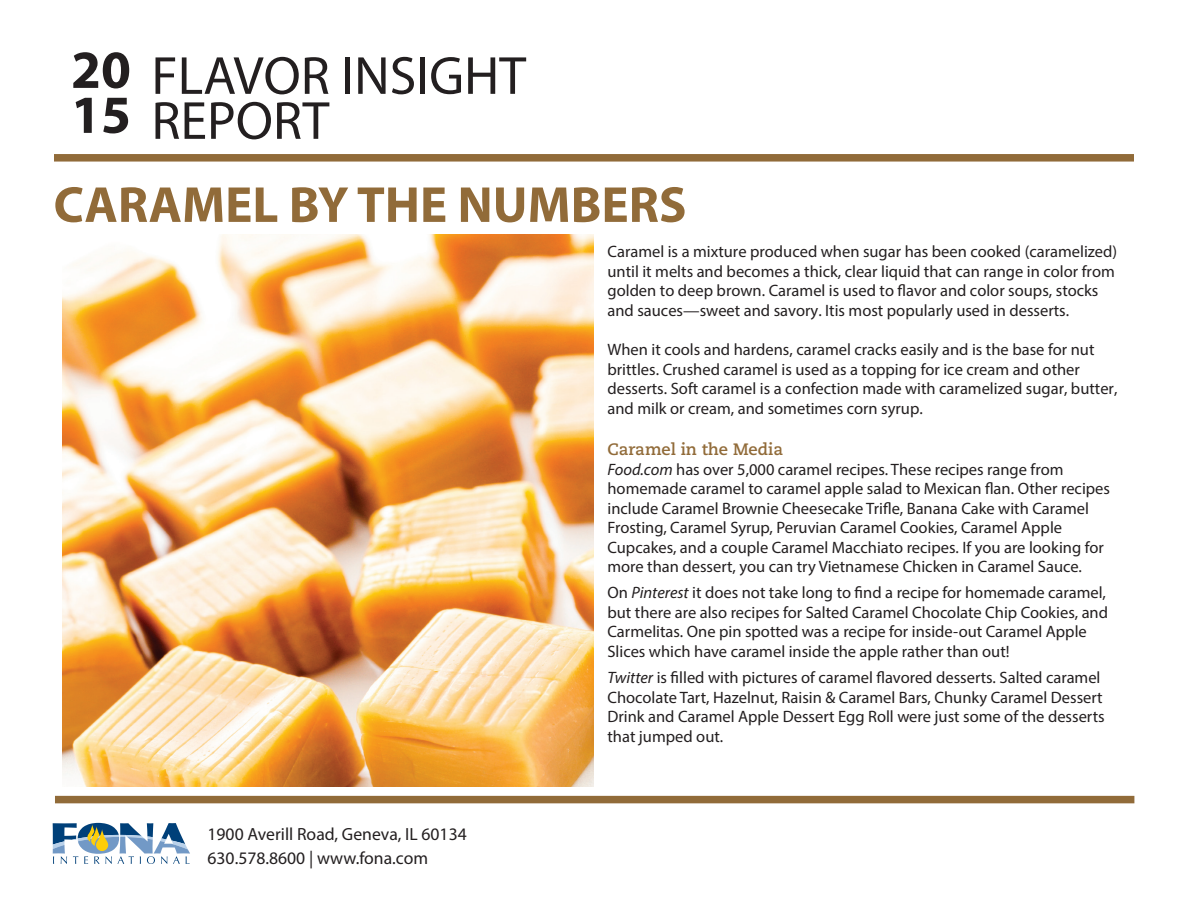
<style>
.page{position:relative;width:1188px;height:918px;background:#fff}
.page>*{position:absolute;margin:0;border:0;box-sizing:border-box;transform-origin:0 0}
.t1{font:54px/45px "Myriad Pro";color:#231f20}
.t2{font:700 54px/45px "Myriad Pro";color:#231f20}
.t3{font:700 51px "Myriad Pro";color:#916b39}
.t4{font:17.7px/24.3px "Myriad Pro";color:#231f20}
.t5{font:16.5px/19.5px "Myriad Pro";color:#231f20}
.t6{font:700 16.5px "Caecilia LT Std";color:#916b39}
.s1{font-style:italic}
</style>
<div class="page">
<svg style="left:53px;top:823px;width:137px;height:41px"></svg>
<div style="left:55px;top:796px;width:1079px;height:7px;background:#916b39"></div>
<img style="left:63px;top:234px;width:531px;height:552px">
<div style="left:54px;top:154px;width:1080px;height:8px;background:#916b39"></div>
<h1 class="t2" style="left:71px;top:45px;width:61px">20<br>15</h1>
<h1 class="t1" style="left:151px;top:52px;width:376px">FLAVOR INSIGHT<br>REPORT</h1>
<h2 class="t3" style="left:54px;top:171px;width:634px">CARAMEL BY THE NUMBERS</h2>
<p class="t5" style="left:608px;top:242px;width:511px">Caramel is a mixture produced when sugar has been cooked (caramelized) until it melts and becomes a thick, clear liquid that can range in color from golden to deep brown. Caramel is used to flavor and color soups, stocks and sauces—sweet and savory. Itis most popularly used in desserts.</p>
<p class="t5" style="left:608px;top:340px;width:511px">When it cools and hardens, caramel cracks easily and is the base for nut brittles. Crushed caramel is used as a topping for ice cream and other desserts. Soft caramel is a confection made with caramelized sugar, butter, and milk or cream, and sometimes corn syrup.</p>
<p class="t6" style="left:608px;top:440px;width:177px">Caramel in the Media</p>
<p class="t5" style="left:608px;top:459px;width:504px"><span class="s1">Food.com</span> has over 5,000 caramel recipes. These recipes range from homemade caramel to caramel apple salad to Mexican flan. Other recipes include Caramel Brownie Cheesecake Trifle, Banana Cake with Caramel Frosting, Caramel Syrup, Peruvian Caramel Cookies, Caramel Apple Cupcakes, and a couple Caramel Macchiato recipes. If you are looking for more than dessert, you can try Vietnamese Chicken in Caramel Sauce.</p>
<p class="t5" style="left:608px;top:583px;width:502px">On <span class="s1">Pinterest</span> it does not take long to find a recipe for homemade caramel, but there are also recipes for Salted Caramel Chocolate Chip Cookies, and Carmelitas. One pin spotted was a recipe for inside-out Caramel Apple Slices which have caramel inside the apple rather than out!</p>
<p class="t5" style="left:608px;top:668px;width:499px"><span class="s1">Twitter</span> is filled with pictures of caramel flavored desserts. Salted caramel Chocolate Tart, Hazelnut, Raisin &amp; Caramel Bars, Chunky Caramel Dessert Drink and Caramel Apple Dessert Egg Roll were just some of the desserts that jumped out.</p>
<p class="t4" style="left:208px;top:821px;width:261px">1900 Averill Road, Geneva, IL 60134<br>630.578.8600 | www.fona.com</p>
</div>
